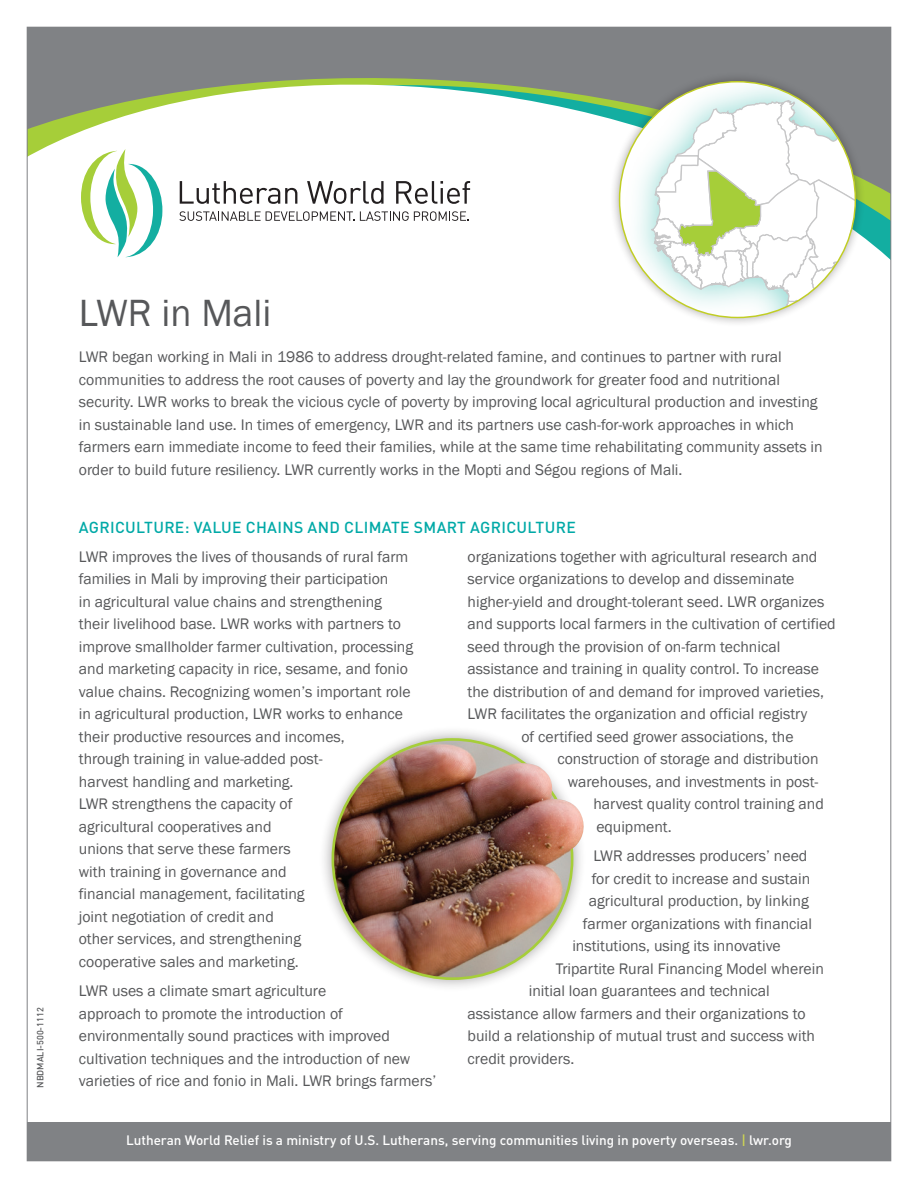
<style>
.page{position:relative;width:918px;height:1188px;background:#fff}
.page>*{position:absolute;margin:0;border:0;box-sizing:border-box;transform-origin:0 0}
.t1{font:39px "Franklin Gothic";color:#57585a}
.t2{font:15.75px/22.5px "Franklin Gothic";color:#57585a}
.t3{font:500 15.75px "DINOT";letter-spacing:.02em;color:#00a9a7}
.t4{font:500 13.5px "DINOT";color:#fff}
.t5{font:500 9px "DINOT";color:#57585a}
.s1{color:#ced554}
</style>
<div class="page">
<div style="left:27px;top:27px;width:864px;height:312px;background:#808285"></div>
<svg style="left:29px;top:78px;width:860px;height:261px;background:#eff3ec"></svg>
<div style="left:27px;top:1122px;width:864px;height:39px;background:#808285"></div>
<svg style="left:180px;top:181px;width:117px;height:23px;background:#cac9ca"></svg>
<svg style="left:307px;top:181px;width:77px;height:23px;background:#bfbebf"></svg>
<svg style="left:396px;top:181px;width:74px;height:23px;background:#bfbebe"></svg>
<svg style="left:179px;top:211px;width:175px;height:10px;background:#c4c3c4"></svg>
<svg style="left:360px;top:211px;width:109px;height:10px"></svg>
<svg style="left:81px;top:149px;width:82px;height:108px;background:#c7e8cd"></svg>
<div style="left:610px;top:72px;width:256px;height:256px;background:#231f20;opacity:.4"></div>
<img style="left:620px;top:82px;width:31px;height:235px">
<svg style="left:651px;top:82px;width:204px;height:235px;background:#e4ebdf"></svg>
<div style="left:319px;top:726px;width:267px;height:266px;background:#231f20;opacity:.4"></div>
<img style="left:333px;top:739px;width:239px;height:240px;border-radius:120px">
<img style="left:487px;top:763px;width:99px;height:98px">
<p class="t5" style="left:35px;top:1088px;width:82px;rotate:-90deg">NBDMALI-500-1112</p>
<p class="t1" style="left:79px;top:289px;width:194px">LWR in Mali</p>
<p class="t2" style="left:79px;top:346px;width:745px">LWR began working in Mali in 1986 to address drought-related famine, and continues to partner with rural communities to address the root causes of poverty and lay the groundwork for greater food and nutritional security. LWR works to break the vicious cycle of poverty by improving local agricultural production and investing in sustainable land use. In times of emergency, LWR and its partners use cash-for-work approaches in which farmers earn immediate income to feed their families, while at the same time rehabilitating community assets in order to build future resiliency. LWR currently works in the Mopti and Ségou regions of Mali.</p>
<p class="t3" style="left:79px;top:517px;width:498px">AGRICULTURE: VALUE CHAINS AND CLIMATE SMART AGRICULTURE</p>
<p class="t2" style="left:79px;top:546px;width:336px">LWR improves the lives of thousands of rural farm families in Mali by improving their participation<br>in agricultural value chains and strengthening their livelihood base. LWR works with partners to improve smallholder farmer cultivation, processing and marketing capacity in rice, sesame, and fonio value chains. Recognizing women’s important role in agricultural production, LWR works to enhance their productive resources and incomes,<br>through training in value-added post-<br>harvest handling and marketing.<br>LWR strengthens the capacity of<br>agricultural cooperatives and<br>unions that serve these farmers<br>with training in governance and<br>financial management, facilitating<br>joint negotiation of credit and<br>other services, and strengthening<br>cooperative sales and marketing.</p>
<p class="t2" style="left:79px;top:980px;width:359px">LWR uses a climate smart agriculture<br>approach to promote the introduction of environmentally sound practices with improved cultivation techniques and the introduction of new varieties of rice and fonio in Mali. LWR brings farmers’</p>
<p class="t2" style="left:468px;top:546px;width:351px">organizations together with agricultural research and</p>
<p class="t2" style="left:468px;top:568px;width:328px">service organizations to develop and disseminate</p>
<p class="t2" style="left:468px;top:591px;width:358px">higher-yield and drought-tolerant seed. LWR organizes</p>
<p class="t2" style="left:468px;top:613px;width:370px">and supports local farmers in the cultivation of certified</p>
<p class="t2" style="left:468px;top:636px;width:314px">seed through the provision of on-farm technical</p>
<p class="t2" style="left:468px;top:658px;width:353px">assistance and training in quality control. To increase</p>
<p class="t2" style="left:468px;top:681px;width:358px">the distribution of and demand for improved varieties,</p>
<p class="t2" style="left:468px;top:703px;width:341px">LWR facilitates the organization and official registry</p>
<p class="t2" style="left:521px;top:726px;width:274px">of certified seed grower associations, the</p>
<p class="t2" style="left:557px;top:748px;width:263px">construction of storage and distribution</p>
<p class="t2" style="left:568px;top:771px;width:252px">warehouses, and investments in post-</p>
<p class="t2" style="left:593px;top:793px;width:232px">harvest quality control training and</p>
<p class="t2" style="left:596px;top:816px;width:77px">equipment.</p>
<p class="t2" style="left:593px;top:845px;width:216px">LWR addresses producers’ need</p>
<p class="t2" style="left:592px;top:867px;width:220px">for credit to increase and sustain</p>
<p class="t2" style="left:589px;top:890px;width:221px">agricultural production, by linking</p>
<p class="t2" style="left:583px;top:912px;width:231px">farmer organizations with financial</p>
<p class="t2" style="left:572px;top:935px;width:210px">institutions, using its innovative</p>
<p class="t2" style="left:556px;top:957px;width:270px">Tripartite Rural Financing Model wherein</p>
<p class="t2" style="left:529px;top:980px;width:242px">initial loan guarantees and technical</p>
<p class="t2" style="left:468px;top:1002px;width:340px">assistance allow farmers and their organizations to</p>
<p class="t2" style="left:468px;top:1025px;width:349px">build a relationship of mutual trust and success with</p>
<p class="t2" style="left:468px;top:1047px;width:108px">credit providers.</p>
<p class="t4" style="left:126px;top:1132px;width:667px">Lutheran World Relief is a ministry of U.S. Lutherans, serving communities living in poverty overseas. <span class="s1">|</span> lwr.org</p>
</div>
